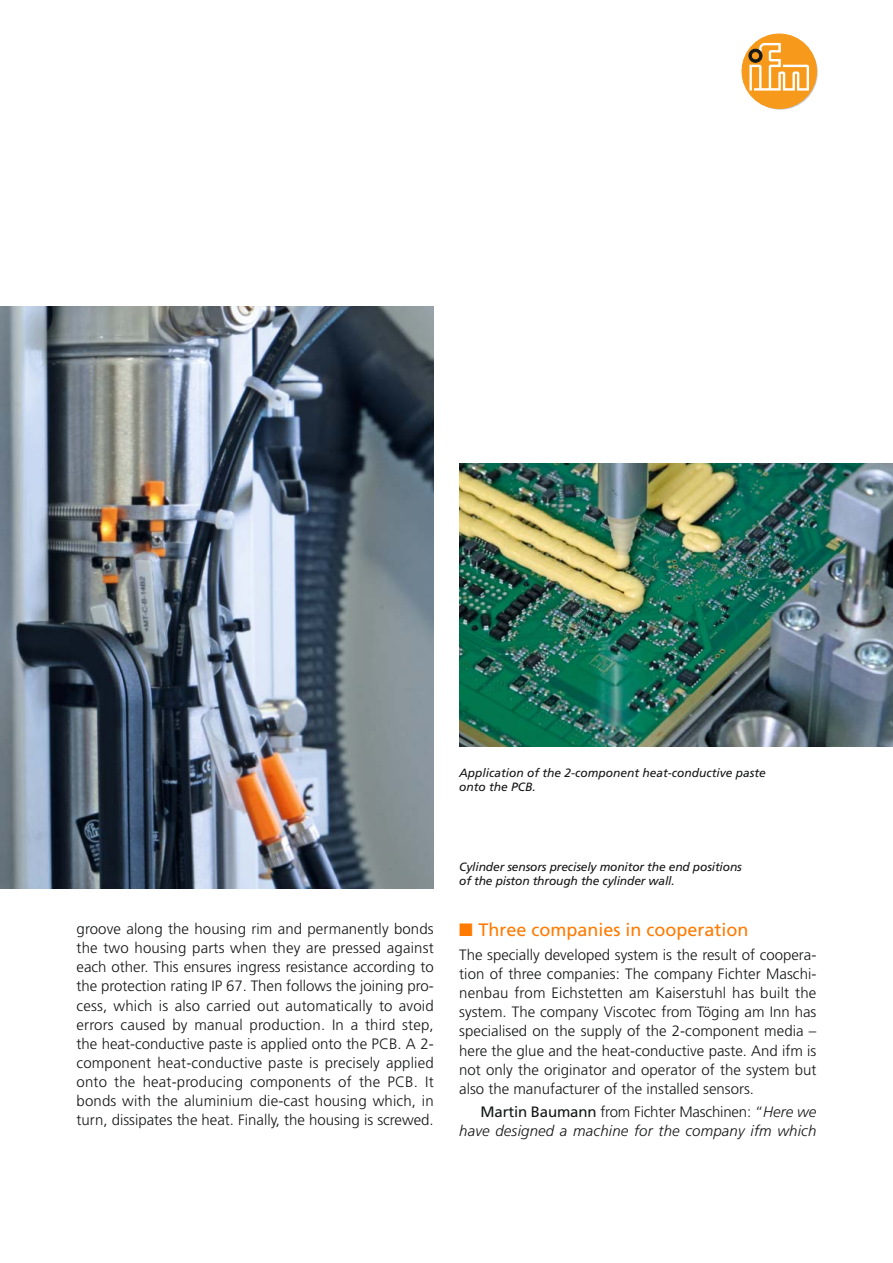
<style>
.page{position:relative;width:893px;height:1263px;background:#fff}
.page>*{position:absolute;margin:0;border:0;box-sizing:border-box;transform-origin:0 0}
.t1{font:18px "Frutiger LT Com";color:#ff7a00}
.t2{font:300 15px/19.2px "Frutiger LT Com";color:#151616;text-align:justify}
.t3{font:italic 300 15px/19.2px "Frutiger LT Com";letter-spacing:.01em;color:#151616;text-align:right}
.t4{font:italic 12px/14.9px "Frutiger LT Com";letter-spacing:-.01em;color:#151616}
.s1{font-weight:400;font-style:normal}
.s2{font-style:normal}
</style>
<div class="page">
<svg style="left:743px;top:35px;width:75px;height:75px"></svg>
<div style="left:742px;top:34px;width:74px;height:74px;background:#f79a1c;border-radius:50%"></div>
<div style="left:742px;top:34px;width:75px;height:75px;border:1px solid #f79a1c;border-radius:50%"></div>
<svg style="left:749px;top:43px;width:60px;height:48px"></svg>
<div style="left:749px;top:49px;width:13px;height:14px;border:1px solid #151616;border-radius:50%"></div>
<div style="left:751px;top:51px;width:9px;height:9px;border:1px solid #151616;border-radius:50%"></div>
<img style="left:459px;top:463px;width:434px;height:283px">
<img style="left:0;top:306px;width:434px;height:583px">
<p class="t4" style="left:459px;top:766px;width:308px">Application of the 2-component heat-conductive paste onto the PCB.</p>
<p class="t4" style="left:459px;top:860px;width:284px">Cylinder sensors precisely monitor the end positions of the piston through the cylinder wall.</p>
<p class="t2" style="left:77px;top:920px;width:359px">groove along the housing rim and permanently bonds the two housing parts when they are pressed against each other. This ensures ingress resistance according to the protection rating IP 67. Then follows the joining pro&shy;cess, which is also carried out automatically to avoid errors caused by manual production. In a third step, the heat-conductive paste is applied onto the PCB. A 2- component heat-conductive paste is precisely applied onto the heat-producing components of the PCB. It bonds with the aluminium die-cast housing which, in turn, dissipates the heat. Finally, the housing is screwed.</p>
<p class="t1" style="left:459px;top:923px;width:291px">■ Three companies in cooperation</p>
<p class="t2" style="left:459px;top:946px;width:359px">The specially developed system is the result of coopera&shy;tion of three companies: The company Fichter Maschi&shy;nenbau from Eichstetten am Kaiserstuhl has built the system. The company Viscotec from Töging am Inn has specialised on the supply of the 2-component media – here the glue and the heat-conductive paste. And ifm is not only the originator and operator of the system but also the manufacturer of the installed sensors.</p>
<p class="t3" style="left:459px;top:1103px;width:359px"><span class="s1">Martin Baumann</span> <span class="s2">from Fichter Maschinen: “</span>Here we have designed a machine for the company ifm which</p>
</div>
